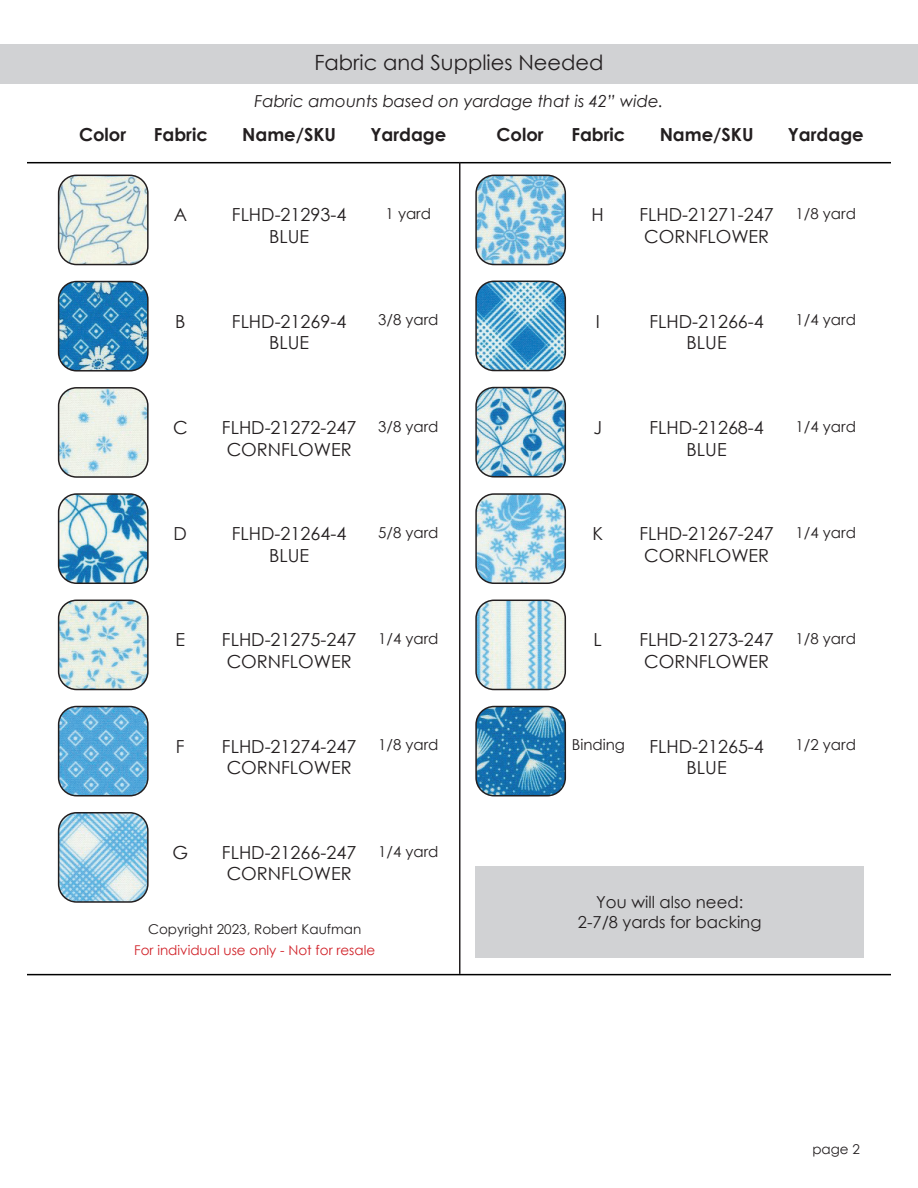
<style>
.page{position:relative;width:918px;height:1188px;background:#fff}
.page>*{position:absolute;margin:0;border:0;box-sizing:border-box;transform-origin:0 0}
.t1{font:21px "Century Gothic";color:#231f20}
.t2{font:18px/21.6px "Century Gothic";color:#231f20}
.t3{font:700 18px "Century Gothic";color:#231f20}
.t4{font:italic 16.5px "Century Gothic";color:#231f20}
.t5{font:16.5px/19.8px "Century Gothic";color:#231f20;text-align:center}
.t6{font:15px "Century Gothic";color:#231f20}
.t7{font:13.5px "Century Gothic";color:#d1232a}
.t8{font:13.5px "Century Gothic";color:#231f20}
</style>
<div class="page">
<div style="left:0;top:44px;width:918px;height:40px;background:#d1d2d4"></div>
<hr style="left:27px;top:162px;width:864px;height:1px;background:#000">
<hr style="left:27px;top:974px;width:864px;height:1px;background:#000">
<hr style="left:459px;top:162px;width:1px;height:812px;background:#231f20">
<img style="left:59px;top:175px;width:87px;height:90px">
<div style="left:58px;top:175px;width:91px;height:90px;border:2px solid #231f20;border-radius:18px"></div>
<img style="left:59px;top:282px;width:87px;height:87px">
<div style="left:58px;top:281px;width:91px;height:91px;border:2px solid #231f20;border-radius:18px"></div>
<img style="left:478px;top:175px;width:87px;height:90px">
<div style="left:475px;top:175px;width:91px;height:90px;border:2px solid #231f20;border-radius:18px"></div>
<img style="left:59px;top:388px;width:87px;height:87px">
<div style="left:58px;top:387px;width:91px;height:91px;border:2px solid #231f20;border-radius:18px"></div>
<img style="left:59px;top:496px;width:87px;height:87px">
<div style="left:58px;top:493px;width:91px;height:91px;border:2px solid #231f20;border-radius:18px"></div>
<img style="left:59px;top:600px;width:87px;height:90px">
<div style="left:58px;top:600px;width:91px;height:90px;border:2px solid #231f20;border-radius:18px"></div>
<img style="left:59px;top:707px;width:87px;height:89px">
<div style="left:58px;top:706px;width:91px;height:90px;border:2px solid #231f20;border-radius:18px"></div>
<img style="left:59px;top:813px;width:87px;height:87px">
<div style="left:58px;top:812px;width:91px;height:91px;border:2px solid #231f20;border-radius:18px"></div>
<img style="left:478px;top:281px;width:87px;height:90px">
<div style="left:475px;top:281px;width:91px;height:90px;border:2px solid #231f20;border-radius:18px"></div>
<img style="left:478px;top:388px;width:87px;height:87px">
<div style="left:475px;top:387px;width:91px;height:91px;border:2px solid #231f20;border-radius:18px"></div>
<img style="left:478px;top:496px;width:87px;height:87px">
<div style="left:475px;top:493px;width:91px;height:91px;border:2px solid #231f20;border-radius:18px"></div>
<img style="left:478px;top:600px;width:87px;height:90px">
<div style="left:475px;top:600px;width:91px;height:90px;border:2px solid #231f20;border-radius:18px"></div>
<img style="left:478px;top:707px;width:87px;height:89px">
<div style="left:475px;top:706px;width:91px;height:90px;border:2px solid #231f20;border-radius:18px"></div>
<div style="left:475px;top:866px;width:389px;height:91px;background:#d1d2d4"></div>
<p class="t1" style="left:314px;top:47px;width:291px">Fabric and Supplies Needed</p>
<p class="t4" style="left:254px;top:90px;width:411px">Fabric amounts based on yardage that is 42” wide.</p>
<p class="t3" style="left:79px;top:121px;width:49px">Color</p>
<p class="t3" style="left:154px;top:121px;width:55px">Fabric</p>
<p class="t3" style="left:242px;top:121px;width:95px">Name/SKU</p>
<p class="t3" style="left:370px;top:121px;width:77px">Yardage</p>
<p class="t3" style="left:497px;top:121px;width:49px">Color</p>
<p class="t3" style="left:571px;top:121px;width:55px">Fabric</p>
<p class="t3" style="left:660px;top:121px;width:95px">Name/SKU</p>
<p class="t3" style="left:788px;top:121px;width:77px">Yardage</p>
<p class="t2" style="left:174px;top:204px;width:15px">A</p>
<p class="t6" style="left:386px;top:203px;width:47px">1 yard</p>
<p class="t6" style="left:796px;top:203px;width:62px">1/8 yard</p>
<p class="t2" style="left:232px;top:204px;width:116px;text-align:center">FLHD-21293-4<br>BLUE</p>
<p class="t2" style="left:639px;top:204px;width:136px">FLHD-21271-247<br>CORNFLOWER</p>
<p class="t2" style="left:592px;top:204px;width:14px">H</p>
<p class="t2" style="left:175px;top:310px;width:12px">B</p>
<p class="t6" style="left:378px;top:310px;width:62px">3/8 yard</p>
<p class="t6" style="left:796px;top:310px;width:62px">1/4 yard</p>
<p class="t2" style="left:232px;top:310px;width:116px;text-align:center">FLHD-21269-4<br>BLUE</p>
<p class="t2" style="left:649px;top:310px;width:116px;text-align:center">FLHD-21266-4<br>BLUE</p>
<p class="t2" style="left:596px;top:310px;width:6px">I</p>
<p class="t2" style="left:173px;top:416px;width:16px">C</p>
<p class="t2" style="left:222px;top:416px;width:136px">FLHD-21272-247<br>CORNFLOWER</p>
<p class="t6" style="left:378px;top:416px;width:62px">3/8 yard</p>
<p class="t2" style="left:593px;top:416px;width:10px">J</p>
<p class="t2" style="left:649px;top:416px;width:116px;text-align:center">FLHD-21268-4<br>BLUE</p>
<p class="t6" style="left:796px;top:416px;width:62px">1/4 yard</p>
<p class="t2" style="left:174px;top:523px;width:15px">D</p>
<p class="t2" style="left:232px;top:523px;width:116px;text-align:center">FLHD-21264-4<br>BLUE</p>
<p class="t6" style="left:378px;top:522px;width:62px">5/8 yard</p>
<p class="t2" style="left:593px;top:523px;width:12px">K</p>
<p class="t2" style="left:639px;top:523px;width:136px">FLHD-21267-247<br>CORNFLOWER</p>
<p class="t6" style="left:796px;top:522px;width:62px">1/4 yard</p>
<p class="t2" style="left:176px;top:629px;width:11px">E</p>
<p class="t2" style="left:222px;top:629px;width:136px">FLHD-21275-247<br>CORNFLOWER</p>
<p class="t6" style="left:378px;top:628px;width:62px">1/4 yard</p>
<p class="t2" style="left:594px;top:629px;width:10px">L</p>
<p class="t2" style="left:639px;top:629px;width:136px">FLHD-21273-247<br>CORNFLOWER</p>
<p class="t6" style="left:796px;top:628px;width:62px">1/8 yard</p>
<p class="t2" style="left:176px;top:735px;width:10px">F</p>
<p class="t2" style="left:222px;top:735px;width:136px">FLHD-21274-247<br>CORNFLOWER</p>
<p class="t6" style="left:378px;top:735px;width:62px">1/8 yard</p>
<p class="t6" style="left:572px;top:735px;width:55px">Binding</p>
<p class="t2" style="left:649px;top:735px;width:116px;text-align:center">FLHD-21265-4<br>BLUE</p>
<p class="t6" style="left:796px;top:735px;width:62px">1/2 yard</p>
<p class="t2" style="left:172px;top:841px;width:17px">G</p>
<p class="t2" style="left:222px;top:841px;width:136px">FLHD-21266-247<br>CORNFLOWER</p>
<p class="t6" style="left:378px;top:841px;width:62px">1/4 yard</p>
<p class="t8" style="left:148px;top:920px;width:215px">Copyright 2023, Robert Kaufman</p>
<p class="t7" style="left:134px;top:941px;width:243px">For individual use only - Not for resale</p>
<p class="t5" style="left:578px;top:892px;width:185px">You will also need:<br>2-7/8 yards for backing</p>
<p class="t8" style="left:812px;top:1140px;width:49px">page 2</p>
</div>
